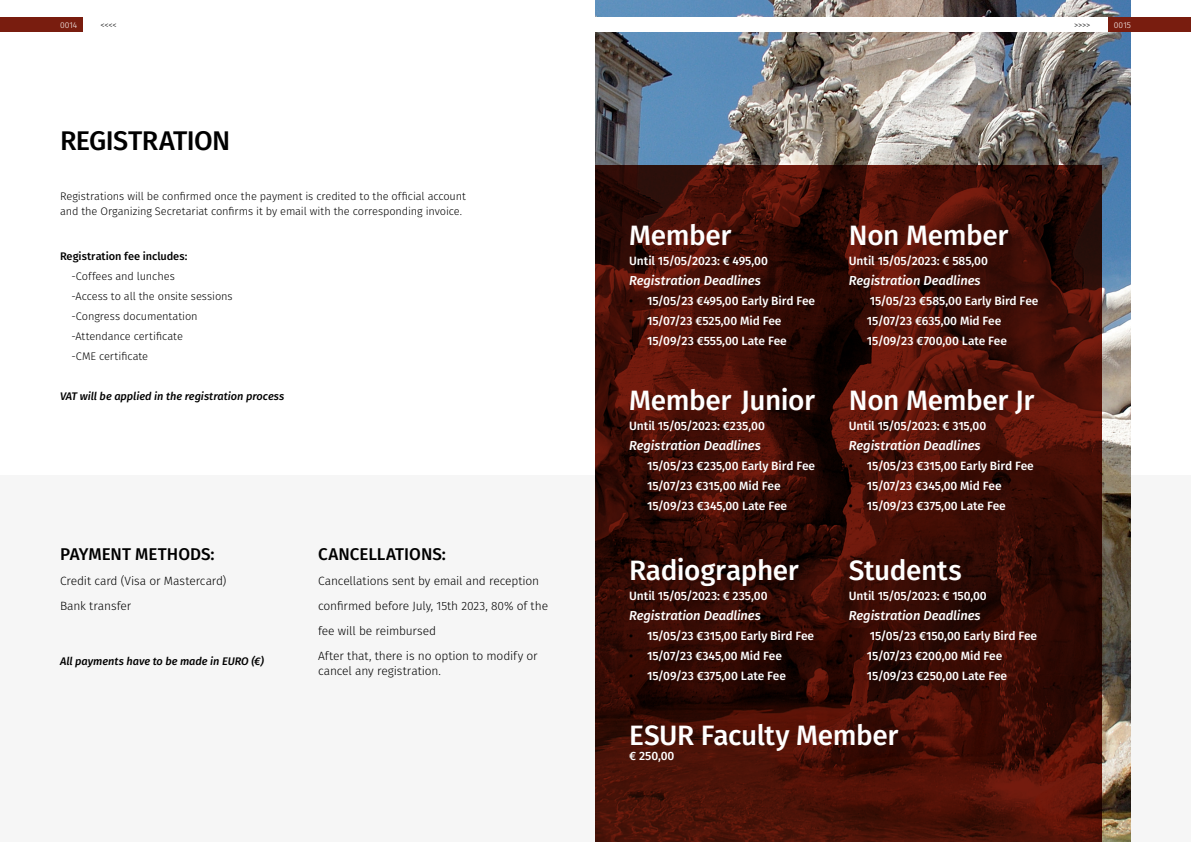
<style>
.page{position:relative;width:1191px;height:842px;background:#fff}
.page>*{position:absolute;margin:0;border:0;box-sizing:border-box;transform-origin:0 0}
.t1{font:500 28px "Fira Sans";letter-spacing:-.015em;color:#fff}
.t2{font:500 27px "Fira Sans";letter-spacing:-.02em;color:#000}
.t3{font:500 17px "Fira Sans";color:#000}
.t4{font:italic 500 13px "Fira Sans";letter-spacing:-.005em;color:#fff}
.t5{font:500 12px "Fira Sans";letter-spacing:-.01em;color:#fff}
.t6{font:300 12px/25px "Fira Sans";letter-spacing:-.015em;color:#000}
.t7{font:300 11px/20px "Fira Sans";letter-spacing:-.005em;color:#000}
.t8{font:italic 500 11px "Fira Sans";letter-spacing:-.005em;color:#000}
.t9{font:500 11px "Fira Sans";letter-spacing:-.005em;color:#000}
.t10{font:300 8.5px "Fira Sans";letter-spacing:.005em;color:#fff}
.t11{font:300 8.5px "Fira Sans";color:#000}
.s1{color:#000}
</style>
<div class="page">
<div style="left:0;top:475px;width:1191px;height:367px;background:#f6f6f6"></div>
<img style="left:595px;top:0;width:536px;height:842px">
<svg style="left:595px;top:165px;width:507px;height:677px;background:#3f0d05"></svg>
<div style="left:0;top:17px;width:83px;height:15px;background:#791d0f"></div>
<div style="left:1108px;top:17px;width:83px;height:15px;background:#791d0f"></div>
<div style="left:595px;top:17px;width:513px;height:15px;background:#fff"></div>
<p class="t10" style="left:60px;top:19px;width:19px">0014</p>
<p class="t11" style="left:101px;top:19px;width:18px">&lt;&lt;&lt;&lt;</p>
<p class="t11" style="left:1074px;top:19px;width:18px">&gt;&gt;&gt;&gt;</p>
<p class="t10" style="left:1113px;top:19px;width:19px">0015</p>
<h2 class="t2" style="left:60px;top:119px;width:172px">REGISTRATION</h2>
<p class="t7" style="left:60px;top:189px;width:407px;line-height:15px">Registrations will be confirmed once the payment is credited to the official account and the Organizing Secretariat confirms it by email with the corresponding invoice.</p>
<p class="t9" style="left:60px;top:247px;width:129px">Registration fee includes:</p>
<p class="t7" style="left:71px;top:266px;width:163px">-Coffees and lunches<br>-Access to all the onsite sessions -Congress documentation -Attendance certificate<br>-CME certificate</p>
<p class="t8" style="left:60px;top:387px;width:226px">VAT will be applied in the registration process</p>
<h3 class="t3" style="left:60px;top:540px;width:156px">PAYMENT METHODS:</h3>
<p class="t6" style="left:60px;top:568px;width:168px">Credit card (Visa or Mastercard)<br>Bank transfer</p>
<p class="t8" style="left:60px;top:652px;width:205px">All payments have to be made in EURO (€)</p>
<h3 class="t3" style="left:318px;top:540px;width:129px">CANCELLATIONS:</h3>
<p class="t6" style="left:318px;top:568px;width:231px">Cancellations sent by email and reception confirmed before July, 15th 2023, 80% of the fee will be reimbursed<br>After that, there is no option to modify or</p>
<p class="t6" style="left:318px;top:658px;width:124px">cancel any registration.</p>
<h1 class="t1" style="left:629px;top:213px;width:104px">Member</h1>
<p class="t5" style="left:629px;top:251px;width:140px">Until 15/05/2023: € 495,00</p>
<p class="t4" style="left:629px;top:270px;width:133px">Registration Deadlines</p>
<p class="t5" style="left:629px;top:291px;width:187px"><span class="s1">•</span> 15/05/23 €495,00 Early Bird Fee</p>
<p class="t5" style="left:629px;top:311px;width:154px"><span class="s1">•</span> 15/07/23 €525,00 Mid Fee</p>
<p class="t5" style="left:629px;top:331px;width:159px"><span class="s1">•</span> 15/09/23 €555,00 Late Fee</p>
<h1 class="t1" style="left:629px;top:378px;width:187px">Member Junior</h1>
<p class="t5" style="left:629px;top:416px;width:137px">Until 15/05/2023: €235,00</p>
<p class="t4" style="left:629px;top:435px;width:133px">Registration Deadlines</p>
<p class="t5" style="left:629px;top:456px;width:187px"><span class="s1">•</span> 15/05/23 €235,00 Early Bird Fee</p>
<p class="t5" style="left:629px;top:476px;width:153px"><span class="s1">•</span> 15/07/23 €315,00 Mid Fee</p>
<p class="t5" style="left:629px;top:496px;width:159px"><span class="s1">•</span> 15/09/23 €345,00 Late Fee</p>
<h1 class="t1" style="left:629px;top:548px;width:171px">Radiographer</h1>
<p class="t5" style="left:629px;top:586px;width:140px">Until 15/05/2023: € 235,00</p>
<p class="t4" style="left:629px;top:605px;width:133px">Registration Deadlines</p>
<p class="t5" style="left:629px;top:626px;width:186px"><span class="s1">•</span> 15/05/23 €315,00 Early Bird Fee</p>
<p class="t5" style="left:629px;top:646px;width:154px"><span class="s1">•</span> 15/07/23 €345,00 Mid Fee</p>
<p class="t5" style="left:629px;top:666px;width:158px"><span class="s1">•</span> 15/09/23 €375,00 Late Fee</p>
<h1 class="t1" style="left:849px;top:213px;width:161px">Non Member</h1>
<p class="t5" style="left:849px;top:251px;width:141px">Until 15/05/2023: € 585,00</p>
<p class="t4" style="left:849px;top:270px;width:133px">Registration Deadlines</p>
<p class="t5" style="left:849px;top:291px;width:191px"><span class="s1">•</span> 15/05/23 €585,00 Early Bird Fee</p>
<p class="t5" style="left:849px;top:311px;width:154px"><span class="s1">•</span> 15/07/23 €635,00 Mid Fee</p>
<p class="t5" style="left:849px;top:331px;width:160px"><span class="s1">•</span> 15/09/23 €700,00 Late Fee</p>
<h1 class="t1" style="left:849px;top:378px;width:187px">Non Member Jr</h1>
<p class="t5" style="left:849px;top:416px;width:139px">Until 15/05/2023: € 315,00</p>
<p class="t4" style="left:849px;top:435px;width:133px">Registration Deadlines</p>
<p class="t5" style="left:849px;top:456px;width:186px"><span class="s1">•</span> 15/05/23 €315,00 Early Bird Fee</p>
<p class="t5" style="left:849px;top:476px;width:154px"><span class="s1">•</span> 15/07/23 €345,00 Mid Fee</p>
<p class="t5" style="left:849px;top:496px;width:158px"><span class="s1">•</span> 15/09/23 €375,00 Late Fee</p>
<h1 class="t1" style="left:849px;top:548px;width:114px">Students</h1>
<p class="t5" style="left:849px;top:586px;width:139px">Until 15/05/2023: € 150,00</p>
<p class="t4" style="left:849px;top:605px;width:133px">Registration Deadlines</p>
<p class="t5" style="left:849px;top:626px;width:190px"><span class="s1">•</span> 15/05/23 €150,00 Early Bird Fee</p>
<p class="t5" style="left:849px;top:646px;width:155px"><span class="s1">•</span> 15/07/23 €200,00 Mid Fee</p>
<p class="t5" style="left:849px;top:666px;width:160px"><span class="s1">•</span> 15/09/23 €250,00 Late Fee</p>
<h1 class="t1" style="left:629px;top:713px;width:271px">ESUR Faculty Member</h1>
<p class="t5" style="left:629px;top:746px;width:47px">€ 250,00</p>
</div>
